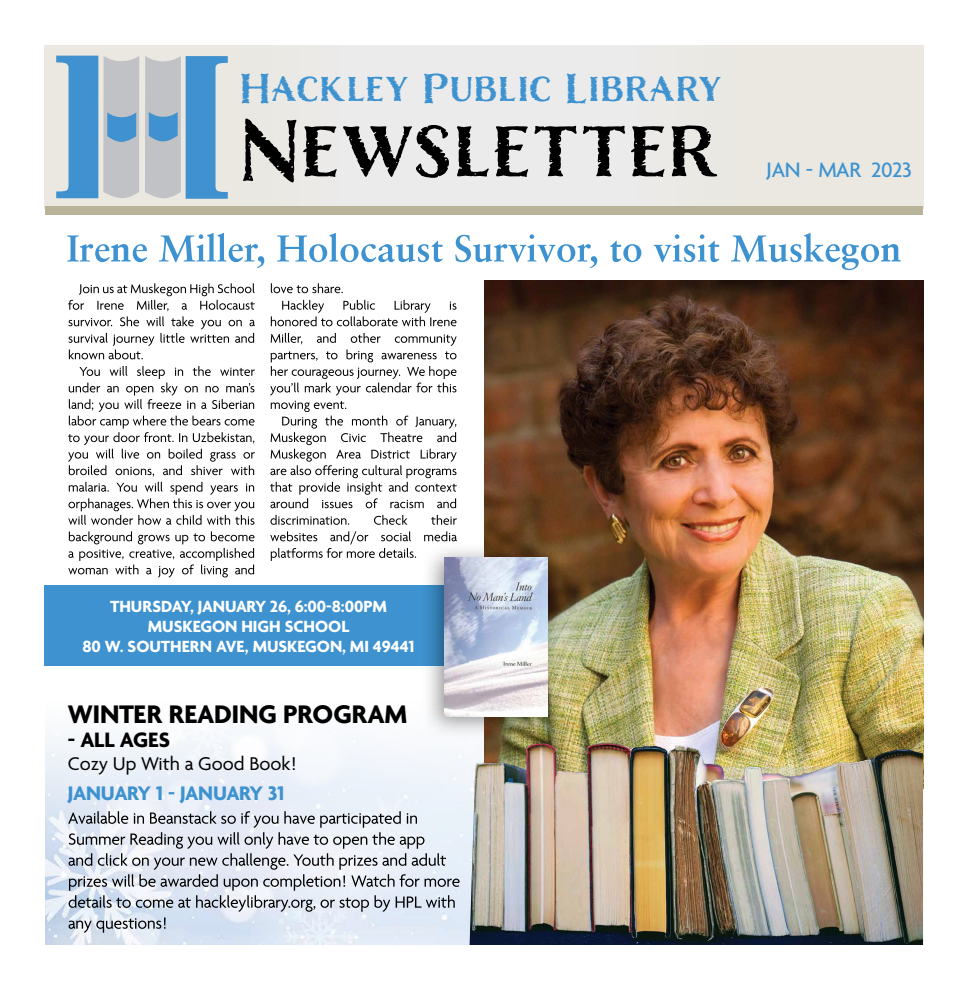
<style>
.page{position:relative;width:968px;height:990px;background:#fff}
.page>*{position:absolute;margin:0;border:0;box-sizing:border-box;transform-origin:0 0}
.t1{font:700 79.38px "Nelson";letter-spacing:.04em;color:#000}
.t2{font:700 38.38px "Nelson";letter-spacing:.04em;color:#3d92cf}
.t3{font:700 27.5px "Agenda One";color:#000}
.t4{font:500 22.5px "Agenda One";letter-spacing:-.01em;color:#3d92cf}
.t5{font:700 22.5px "Agenda One";color:#000}
.t6{font:700 21.25px "Agenda One";letter-spacing:-.02em;color:#3d92cf}
.t7{font:20px "Agenda One";color:#000}
.t8{font:700 17.5px/20px "Agenda One";color:#fff;text-align:center}
</style>
<div class="page">
<div style="left:45px;top:45px;width:878px;height:164px;background:#ebeae6"></div>
<div style="left:45px;top:206px;width:877px;height:9px;background:#b9b39a"></div>
<svg style="left:67px;top:233px;width:833px;height:37px"></svg>
<svg style="left:270px;top:531px;width:187px;height:30px"></svg>
<svg style="left:270px;top:515px;width:187px;height:10px"></svg>
<svg style="left:270px;top:333px;width:187px;height:175px"></svg>
<svg style="left:271px;top:300px;width:185px;height:26px"></svg>
<svg style="left:271px;top:283px;width:72px;height:10px"></svg>
<svg style="left:68px;top:531px;width:186px;height:47px"></svg>
<svg style="left:68px;top:366px;width:187px;height:159px"></svg>
<svg style="left:68px;top:283px;width:187px;height:76px"></svg>
<div style="left:45px;top:586px;width:412px;height:80px;background:#3d92cf"></div>
<svg style="left:56px;top:56px;width:83px;height:142px"></svg>
<svg style="left:145px;top:56px;width:83px;height:143px"></svg>
<img style="left:484px;top:281px;width:439px;height:371px">
<img style="left:45px;top:731px;width:424px;height:214px">
<div style="left:421px;top:542px;width:141px;height:197px;background:#000;opacity:.43"></div>
<img style="left:444px;top:558px;width:103px;height:158px">
<svg style="left:69px;top:918px;width:97px;height:15px"></svg>
<svg style="left:68px;top:811px;width:391px;height:101px;background:#c5cad2"></svg>
<img style="left:469px;top:652px;width:454px;height:293px">
<h2 class="t2" style="left:241px;top:62px;width:482px">Hackley Public Library</h2>
<h1 class="t1" style="left:241px;top:96px;width:479px">Newsletter</h1>
<p class="t4" style="left:766px;top:158px;width:147px">JAN - MAR 2023</p>
<p class="t8" style="left:82px;top:597px;width:334px">THURSDAY, JANUARY 26, 6:00-8:00PM<br>MUSKEGON HIGH SCHOOL<br>80 W. SOUTHERN AVE, MUSKEGON, MI 49441</p>
<h3 class="t3" style="left:68px;top:699px;width:341px">WINTER READING PROGRAM</h3>
<p class="t5" style="left:68px;top:727px;width:104px">- ALL AGES</p>
<p class="t7" style="left:68px;top:753px;width:231px">Cozy Up With a Good Book!</p>
<p class="t6" style="left:68px;top:781px;width:218px">JANUARY 1 - JANUARY 31</p>
</div>
